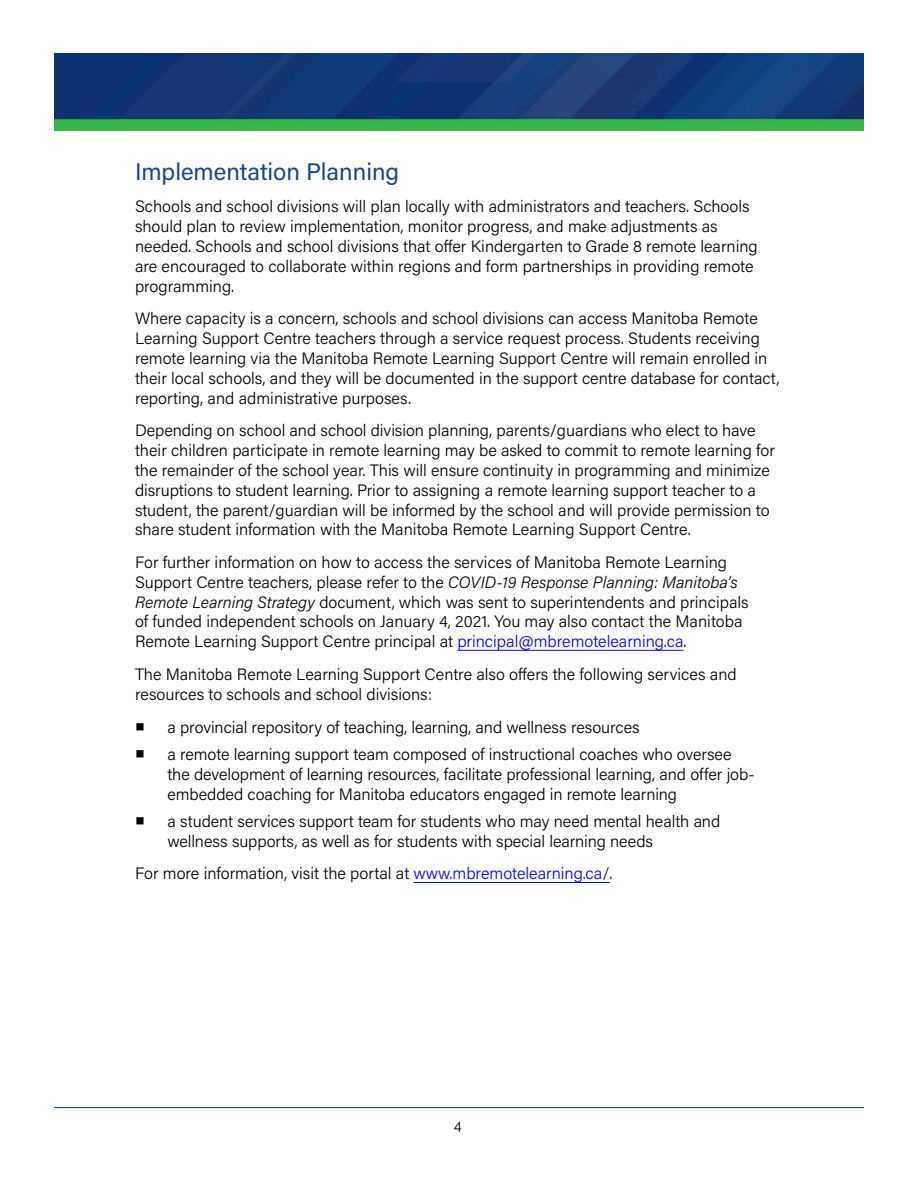
<style>
.page{position:relative;width:918px;height:1188px;background:#fff}
.page>*{position:absolute;margin:0;border:0;box-sizing:border-box;transform-origin:0 0}
.Head_B{font:24px "Acumin Pro";color:#1c4583}
.Paragraph__12{font:300 16.5px/19.8px "Acumin Pro";color:#000}
.Paragraph__4{font:300 16.5px "Acumin Pro";color:#000}
.t1{font:300 15px "Acumin Pro";color:#000}
.s1{font-style:italic}
.s2{color:#0000fa}
.s3{font-family:"Arial Unicode MS";font-weight:400}
</style>
<div class="page">
<img style="left:54px;top:54px;width:810px;height:77px">
<hr style="left:54px;top:1107px;width:810px;height:1px;background:#1c4583">
<hr style="left:457px;top:650px;width:227px;height:1px;background:#0000fa">
<hr style="left:414px;top:882px;width:196px;height:1px;background:#0000fa">
<h2 class="Head_B" style="left:135px;top:155px;width:266px">Implementation Planning</h2>
<p class="Paragraph__12" style="left:135px;top:196px;width:624px">Schools and school divisions will plan locally with administrators and teachers. Schools should plan to review implementation, monitor progress, and make adjustments as needed. Schools and school divisions that offer Kindergarten to Grade 8 remote learning are encouraged to collaborate within regions and form partnerships in providing remote programming.</p>
<p class="Paragraph__12" style="left:135px;top:308px;width:646px">Where capacity is a concern, schools and school divisions can access Manitoba Remote Learning Support Centre teachers through a service request process. Students receiving remote learning via the Manitoba Remote Learning Support Centre will remain enrolled in their local schools, and they will be documented in the support centre database for contact, reporting, and administrative purposes.</p>
<p class="Paragraph__12" style="left:135px;top:420px;width:641px">Depending on school and school division planning, parents/guardians who elect to have their children participate in remote learning may be asked to commit to remote learning for the remainder of the school year. This will ensure continuity in programming and minimize disruptions to student learning. Prior to assigning a remote learning support teacher to a student, the parent/guardian will be informed by the school and will provide permission to share student information with the Manitoba Remote Learning Support Centre.</p>
<p class="Paragraph__12" style="left:135px;top:552px;width:615px">For further information on how to access the services of Manitoba Remote Learning Support Centre teachers, please refer to the <span class="s1">COVID-19 Response Planning: Manitoba’s Remote Learning Strategy</span> document, which was sent to superintendents and principals of funded independent schools on January 4, 2021. You may also contact the Manitoba Remote Learning Support Centre principal at <span class="s2">principal@mbremotelearning.ca</span>.</p>
<p class="Paragraph__12" style="left:135px;top:664px;width:603px">The Manitoba Remote Learning Support Centre also offers the following services and resources to schools and school divisions:</p>
<p class="Paragraph__12" style="left:135px;top:716px;width:506px"><span class="s3">■</span> a provincial repository of teaching, learning, and wellness resources</p>
<p class="Paragraph__12" style="left:167px;top:744px;width:589px;text-indent:-32px"><span class="s3">■</span> a remote learning support team composed of instructional coaches who oversee the development of learning resources, facilitate professional learning, and offer job&shy;embedded coaching for Manitoba educators engaged in remote learning</p>
<p class="Paragraph__12" style="left:167px;top:811px;width:554px;text-indent:-32px"><span class="s3">■</span> a student services support team for students who may need mental health and wellness supports, as well as for students with special learning needs</p>
<p class="Paragraph__4" style="left:135px;top:862px;width:479px">For more information, visit the portal at <span class="s2">www.mbremotelearning.ca/</span>.</p>
<p class="t1" style="left:454px;top:1116px;width:9px">4</p>
</div>
